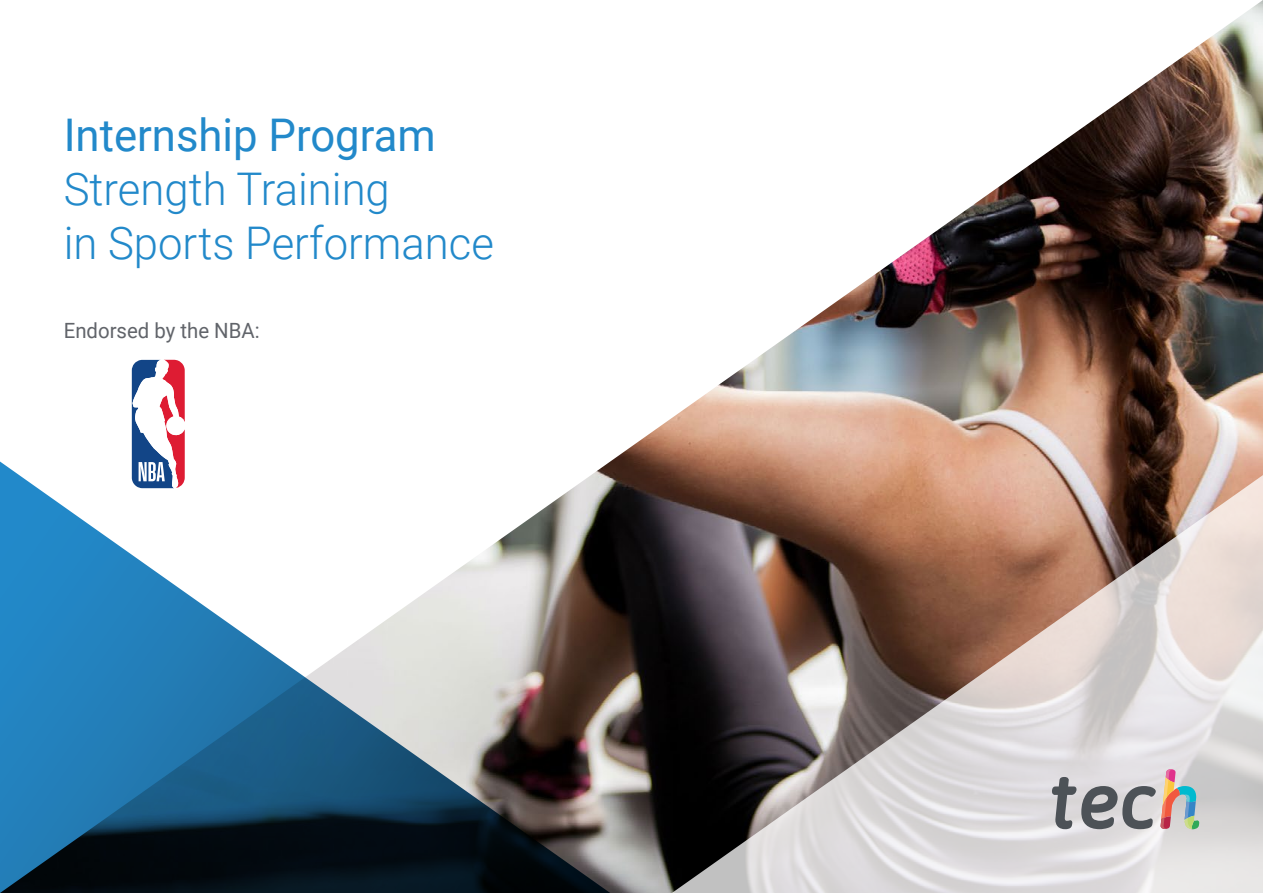
<style>
.page{position:relative;width:1263px;height:893px;background:#fff}
.page>*{position:absolute;margin:0;border:0;box-sizing:border-box;transform-origin:0 0}
.t1{font:300 45px/54px "Roboto";color:#2289ca}
.t2{font:45px "Roboto";color:#2289ca}
.t3{font:21px "Roboto";color:#61646a}
</style>
<div class="page">
<img style="left:131px;top:0;width:1132px;height:893px">
<svg style="left:642px;top:454px;width:621px;height:439px;background:#a1908a"></svg>
<svg style="left:0;top:446px;width:640px;height:447px"></svg>
<svg style="left:1052px;top:769px;width:147px;height:60px;background:#b0adae"></svg>
<svg style="left:132px;top:360px;width:53px;height:128px"></svg>
<p class="t2" style="left:64px;top:103px;width:373px">Internship Program</p>
<p class="t1" style="left:64px;top:160px;width:432px">Strength Training<br>in Sports Performance</p>
<p class="t3" style="left:64px;top:316px;width:197px">Endorsed by the NBA:</p>
</div>
